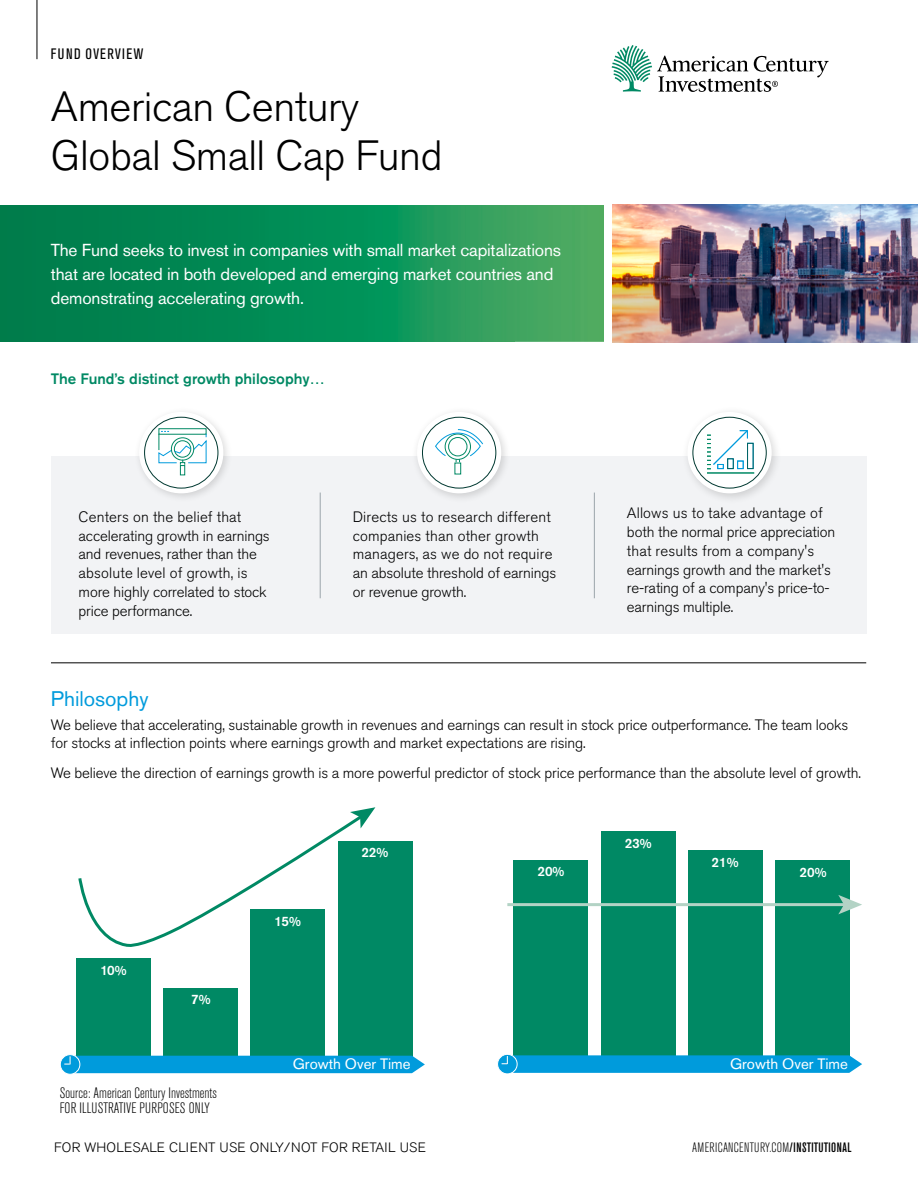
<style>
.page{position:relative;width:918px;height:1188px;background:#fff}
.page>*{position:absolute;margin:0;border:0;box-sizing:border-box;transform-origin:0 0}
.t1{font:300 42px/49.5px "Akzidenz Grotesk Std";letter-spacing:-.01em;color:#000}
.t2{font:21px "Akzidenz Grotesk Std";color:#009bdc}
.t3{font:17.25px/24px "Akzidenz Grotesk Std";letter-spacing:-.01em;color:#fff}
.t4{font:300 15px/18.8px "Akzidenz Grotesk Std";letter-spacing:-.01em;color:#000}
.t5{font:300 15px/18.8px "Akzidenz Grotesk Std";letter-spacing:.01em;color:#000}
.t6{font:300 condensed 15px/15px "Akzidenz Grotesk Std";color:#000}
.t7{font:500 15px "Akzidenz Grotesk Std";color:#008964}
.t8{font:15px "Akzidenz Grotesk Std";color:#fff}
.t9{font:condensed 15px "Akzidenz Grotesk Std";letter-spacing:.085em;color:#000}
.t10{font:300 13.5px "Akzidenz Grotesk Std";letter-spacing:.01em;color:#000}
.t11{font:300 condensed 13.5px "Akzidenz Grotesk Std";letter-spacing:.025em;color:#000}
.t12{font:500 13.5px "Akzidenz Grotesk Std";color:#fff}
.s1{font-weight:500}
</style>
<div class="page">
<svg style="left:612px;top:45px;width:217px;height:47px"></svg>
<img style="left:613px;top:206px;width:64px;height:21px">
<img style="left:613px;top:295px;width:122px;height:42px">
<img style="left:677px;top:206px;width:241px;height:61px">
<img style="left:735px;top:267px;width:183px;height:75px">
<img style="left:613px;top:227px;width:64px;height:7px">
<img style="left:613px;top:234px;width:227px;height:61px">
<img style="left:514px;top:206px;width:90px;height:136px">
<img style="left:0;top:206px;width:514px;height:136px">
<hr style="left:37px;top:0;width:1px;height:59px;background:#000">
<div style="left:338px;top:841px;width:74px;height:215px;background:#008964"></div>
<div style="left:251px;top:910px;width:74px;height:146px;background:#008964"></div>
<div style="left:164px;top:988px;width:74px;height:68px;background:#008964"></div>
<div style="left:77px;top:959px;width:74px;height:97px;background:#008964"></div>
<svg style="left:60px;top:1055px;width:20px;height:19px"></svg>
<div style="left:60px;top:1054px;width:20px;height:21px;border:1px solid #fff;border-radius:50%"></div>
<div style="left:64px;top:1056px;width:361px;height:17px;background:#009bdc"></div>
<svg style="left:78px;top:807px;width:297px;height:142px"></svg>
<div style="left:775px;top:860px;width:74px;height:196px;background:#008964"></div>
<div style="left:688px;top:851px;width:74px;height:205px;background:#008964"></div>
<div style="left:601px;top:831px;width:74px;height:225px;background:#008964"></div>
<div style="left:514px;top:860px;width:74px;height:196px;background:#008964"></div>
<svg style="left:498px;top:1054px;width:19px;height:20px"></svg>
<div style="left:497px;top:1054px;width:21px;height:20px;border:1px solid #fff;border-radius:50%"></div>
<svg style="left:502px;top:1055px;width:360px;height:18px;background:#089ddb"></svg>
<hr style="left:507px;top:903px;width:338px;height:3px;background:#b3d3c5">
<svg style="left:838px;top:895px;width:24px;height:19px"></svg>
<div style="left:51px;top:457px;width:816px;height:177px;background:#f2f3f5"></div>
<div style="left:411px;top:406px;width:100px;height:97px;background:#000;opacity:.16"></div>
<svg style="left:418px;top:413px;width:82px;height:80px"></svg>
<div style="left:417px;top:412px;width:84px;height:81px;border:2px solid #fff;border-radius:50%"></div>
<div style="left:422px;top:417px;width:74px;height:71px;background:#fff;border-radius:50%"></div>
<div style="left:422px;top:417px;width:74px;height:71px;border:1px solid #003931;border-radius:50%"></div>
<div style="left:455px;top:463px;width:6px;height:11px;border:1px solid #008964"></div>
<svg style="left:435px;top:429px;width:48px;height:33px"></svg>
<div style="left:133px;top:406px;width:101px;height:98px;background:#000;opacity:.16"></div>
<svg style="left:140px;top:413px;width:83px;height:80px"></svg>
<div style="left:139px;top:412px;width:84px;height:81px;border:2px solid #fff;border-radius:50%"></div>
<div style="left:145px;top:417px;width:73px;height:71px;background:#fff;border-radius:50%"></div>
<div style="left:144px;top:417px;width:74px;height:71px;border:1px solid #003931;border-radius:50%"></div>
<div style="left:159px;top:428px;width:47px;height:7px;border:1px solid #008964"></div>
<div style="left:180px;top:465px;width:5px;height:10px;border:1px solid #008964"></div>
<svg style="left:158px;top:431px;width:49px;height:34px"></svg>
<div style="left:681px;top:405px;width:101px;height:99px;background:#000;opacity:.16"></div>
<svg style="left:688px;top:413px;width:83px;height:80px"></svg>
<div style="left:687px;top:412px;width:85px;height:81px;border:2px solid #fff;border-radius:50%"></div>
<div style="left:693px;top:417px;width:73px;height:71px;background:#fff;border-radius:50%"></div>
<div style="left:693px;top:417px;width:73px;height:71px;border:1px solid #003931;border-radius:50%"></div>
<svg style="left:707px;top:430px;width:41px;height:39px"></svg>
<hr style="left:707px;top:473px;width:47px;height:1px;background:#008964">
<hr style="left:320px;top:493px;width:1px;height:105px;background:#9ba4aa">
<hr style="left:594px;top:493px;width:1px;height:105px;background:#9ba4aa">
<hr style="left:51px;top:662px;width:815px;height:1px;background:#000">
<p class="t9" style="left:51px;top:46px;width:94px">FUND OVERVIEW</p>
<h1 class="t1" style="left:51px;top:82px;width:393px">American Century<br>Global Small Cap Fund</h1>
<p class="t3" style="left:51px;top:238px;width:512px">The Fund seeks to invest in companies with small market capitalizations that are located in both developed and emerging market countries and demonstrating accelerating growth.</p>
<p class="t7" style="left:51px;top:370px;width:275px">The Fund’s distinct growth philosophy…</p>
<p class="t4" style="left:79px;top:508px;width:193px">Centers on the belief that accelerating growth in earnings and revenues, rather than the absolute level of growth, is more highly correlated to stock price performance.</p>
<p class="t4" style="left:627px;top:504px;width:210px">Allows us to take advantage of both the normal price appreciation that results from a company's earnings growth and the market's re-rating of a company's price-to&shy;earnings multiple.</p>
<p class="t5" style="left:353px;top:508px;width:205px">Directs us to research different companies than other growth managers, as we do not require an absolute threshold of earnings or revenue growth.</p>
<h2 class="t2" style="left:51px;top:686px;width:99px">Philosophy</h2>
<p class="t4" style="left:51px;top:715px;width:799px">We believe that accelerating, sustainable growth in revenues and earnings can result in stock price outperformance. The team looks for stocks at inflection points where earnings growth and market expectations are rising.</p>
<p class="t4" style="left:51px;top:764px;width:812px">We believe the direction of earnings growth is a more powerful predictor of stock price performance than the absolute level of growth.</p>
<p class="t12" style="left:101px;top:962px;width:28px">10%</p>
<p class="t12" style="left:191px;top:991px;width:21px">7%</p>
<p class="t6" style="left:60px;top:1085px;width:158px">Source: American Century Investments<br>FOR ILLUSTRATIVE PURPOSES ONLY</p>
<p class="t12" style="left:275px;top:913px;width:28px">15%</p>
<p class="t12" style="left:361px;top:844px;width:28px">22%</p>
<p class="t8" style="left:293px;top:1055px;width:119px">Growth Over Time</p>
<p class="t10" style="left:54px;top:1140px;width:373px">FOR WHOLESALE CLIENT USE ONLY/NOT FOR RETAIL USE</p>
<p class="t12" style="left:537px;top:863px;width:28px">20%</p>
<p class="t12" style="left:625px;top:835px;width:28px">23%</p>
<p class="t12" style="left:712px;top:854px;width:28px">21%</p>
<p class="t12" style="left:800px;top:864px;width:28px">20%</p>
<p class="t8" style="left:730px;top:1055px;width:119px">Growth Over Time</p>
<p class="t11" style="left:692px;top:1140px;width:161px">AMERICANCENTURY.COM<span class="s1">/INSTITUTIONAL</span></p>
</div>
